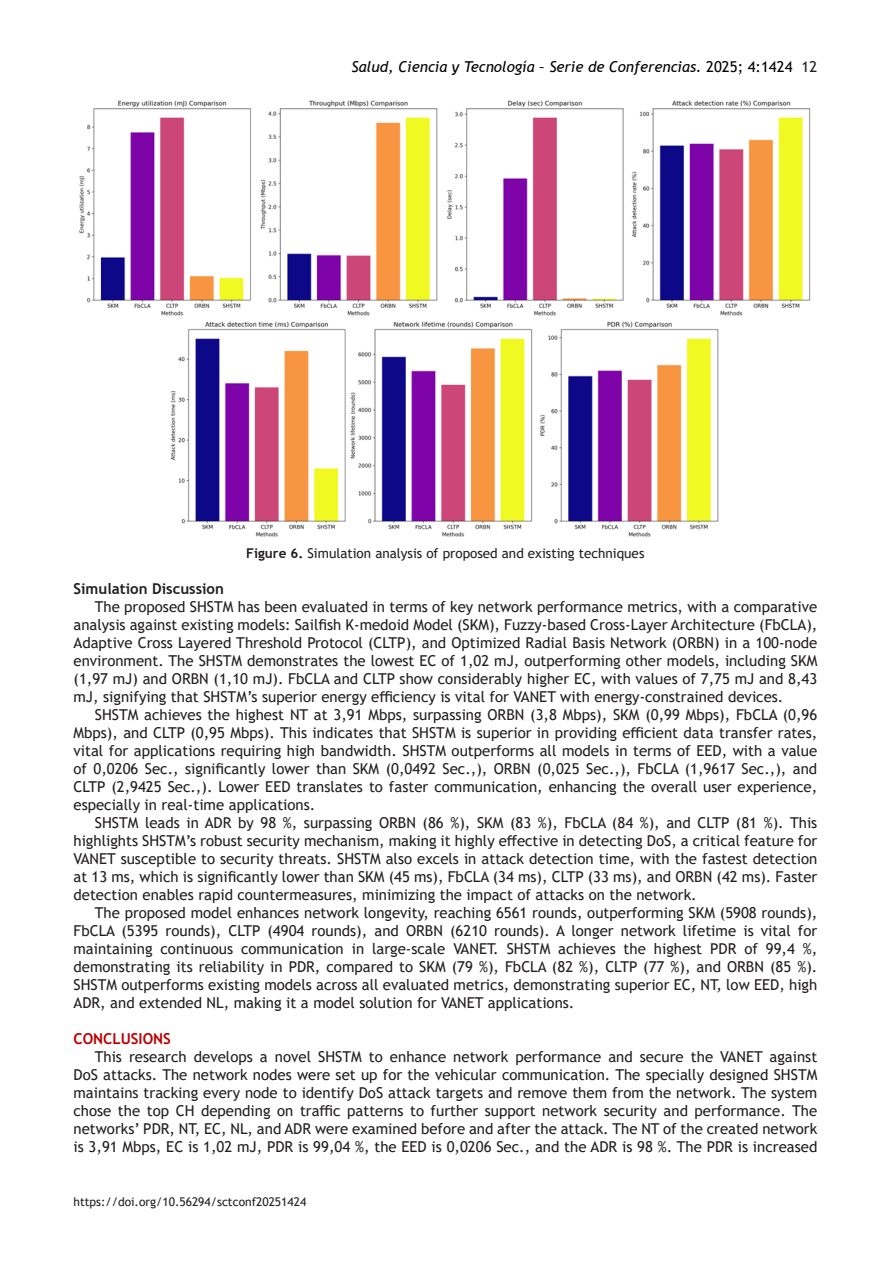
<style>
.page{position:relative;width:893px;height:1263px;background:#fff}
.page>*{position:absolute;margin:0;border:0;box-sizing:border-box;transform-origin:0 0}
.Normal__Web{font:15px/18px "Trebuchet MS";color:#231f20;text-align:justify}
.t1{font:italic 15px "Trebuchet MS";color:#000}
.t2{font:700 15px "Trebuchet MS";color:#231f20}
.Pa3{font:700 15px "Trebuchet MS";color:#be0000}
.t3{font:13.5px "Trebuchet MS";color:#231f20}
.t4{font:12px "Trebuchet MS";color:#231f20}
.s1{font-style:normal}
.s2{font-style:normal;color:#231f20}
.s3{font-weight:700}
</style>
<div class="page">
<img style="left:79px;top:100px;width:732px;height:437px">
<p class="t1" style="left:352px;top:58px;width:467px">Salud, Ciencia y Tecnología – Serie de Conferencias. <span class="s1">2025; 4:1424</span> <span class="s2">12</span></p>
<p class="t3" style="left:246px;top:545px;width:400px"><span class="s3">Figure 6.</span> Simulation analysis of proposed and existing techniques</p>
<p class="t2" style="left:74px;top:579px;width:152px">Simulation Discussion</p>
<p class="Normal__Web" style="left:74px;top:598px;width:745px;text-indent:21px">The proposed SHSTM has been evaluated in terms of key network performance metrics, with a comparative analysis against existing models: Sailfish K-medoid Model (SKM), Fuzzy-based Cross-Layer Architecture (FbCLA), Adaptive Cross Layered Threshold Protocol (CLTP), and Optimized Radial Basis Network (ORBN) in a 100-node environment. The SHSTM demonstrates the lowest EC of 1,02 mJ, outperforming other models, including SKM (1,97 mJ) and ORBN (1,10 mJ). FbCLA and CLTP show considerably higher EC, with values of 7,75 mJ and 8,43 mJ, signifying that SHSTM’s superior energy efficiency is vital for VANET with energy-constrained devices.</p>
<p class="Normal__Web" style="left:74px;top:706px;width:745px;text-indent:21px">SHSTM achieves the highest NT at 3,91 Mbps, surpassing ORBN (3,8 Mbps), SKM (0,99 Mbps), FbCLA (0,96<br>Mbps), and CLTP (0,95 Mbps). This indicates that SHSTM is superior in providing efficient data transfer rates, vital for applications requiring high bandwidth. SHSTM outperforms all models in terms of EED, with a value of 0,0206 Sec., significantly lower than SKM (0,0492 Sec.,), ORBN (0,025 Sec.,), FbCLA (1,9617 Sec.,), and CLTP (2,9425 Sec.,). Lower EED translates to faster communication, enhancing the overall user experience, especially in real-time applications.</p>
<p class="Normal__Web" style="left:74px;top:814px;width:745px;text-indent:21px">SHSTM leads in ADR by 98 %, surpassing ORBN (86 %), SKM (83 %), FbCLA (84 %), and CLTP (81 %). This highlights SHSTM’s robust security mechanism, making it highly effective in detecting DoS, a critical feature for VANET susceptible to security threats. SHSTM also excels in attack detection time, with the fastest detection at 13 ms, which is significantly lower than SKM (45 ms), FbCLA (34 ms), CLTP (33 ms), and ORBN (42 ms). Faster detection enables rapid countermeasures, minimizing the impact of attacks on the network.</p>
<p class="Normal__Web" style="left:74px;top:904px;width:745px;text-indent:21px">The proposed model enhances network longevity, reaching 6561 rounds, outperforming SKM (5908 rounds), FbCLA (5395 rounds), CLTP (4904 rounds), and ORBN (6210 rounds). A longer network lifetime is vital for maintaining continuous communication in large-scale VANET. SHSTM achieves the highest PDR of 99,4 %, demonstrating its reliability in PDR, compared to SKM (79 %), FbCLA (82 %), CLTP (77 %), and ORBN (85 %).<br>SHSTM outperforms existing models across all evaluated metrics, demonstrating superior EC, NT, low EED, high ADR, and extended NL, making it a model solution for VANET applications.</p>
<p class="Pa3" style="left:74px;top:1029px;width:99px">CONCLUSIONS</p>
<p class="Normal__Web" style="left:74px;top:1048px;width:745px;text-indent:21px">This research develops a novel SHSTM to enhance network performance and secure the VANET against DoS attacks. The network nodes were set up for the vehicular communication. The specially designed SHSTM maintains tracking every node to identify DoS attack targets and remove them from the network. The system chose the top CH depending on traffic patterns to further support network security and performance. The networks’ PDR, NT, EC, NL, and ADR were examined before and after the attack. The NT of the created network is 3,91 Mbps, EC is 1,02 mJ, PDR is 99,04 %, the EED is 0,0206 Sec., and the ADR is 98 %. The PDR is increased</p>
<p class="t4" style="left:74px;top:1194px;width:234px">https://doi.org/10.56294/sctconf20251424</p>
</div>
